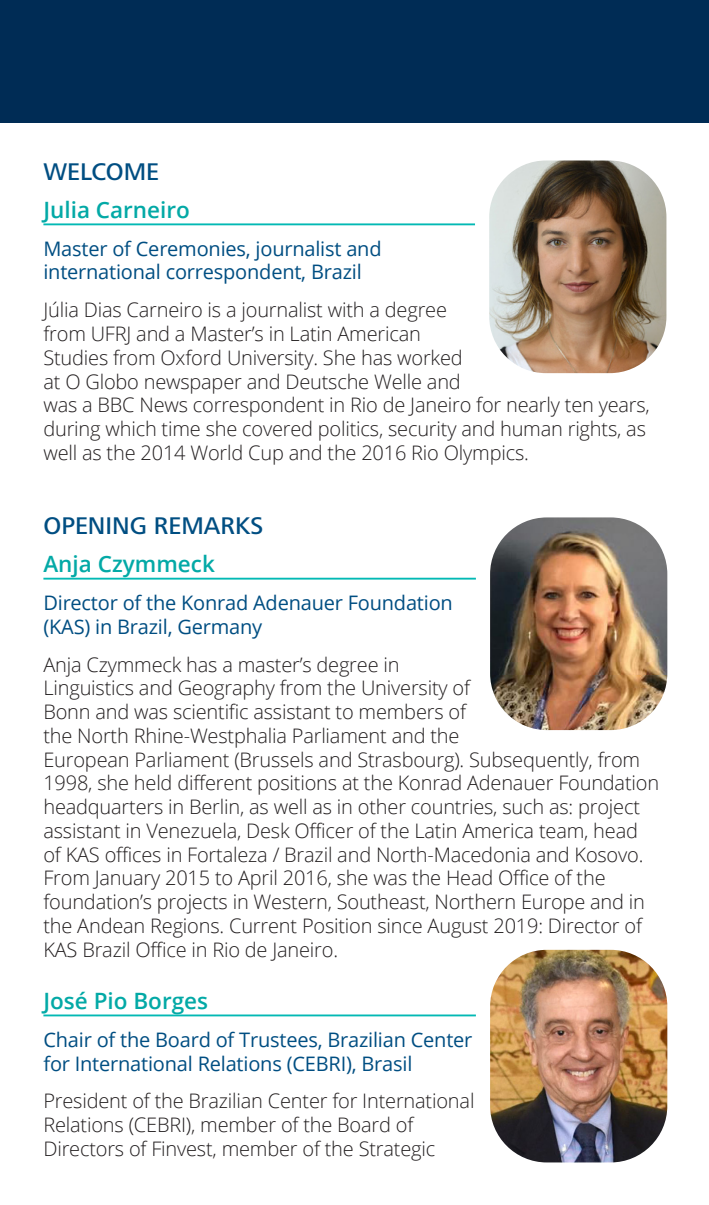
<style>
.page{position:relative;width:709px;height:1205px;background:#fff}
.page>*{position:absolute;margin:0;border:0;box-sizing:border-box;transform-origin:0 0}
.Bio_evento{font:500 25px "Frutiger Next LT";color:#004e82}
.Bio_Palestrante{font:600 22.5px "Open Sans";color:#03a9a6}
.txt_CV{font:300 20px/23.8px "Open Sans";letter-spacing:-.01em;color:#231f20}
.Bio_Palestra_ttitulo{font:20px/23.8px "Open Sans";letter-spacing:-.01em;color:#004e82}
</style>
<div class="page">
<div style="left:0;top:0;width:709px;height:123px;background:#002c55"></div>
<hr style="left:43px;top:223px;width:432px;height:2px;background:#03b9b4">
<hr style="left:43px;top:578px;width:433px;height:1px;background:#03b9b4">
<hr style="left:43px;top:1014px;width:433px;height:2px;background:#03b9b4">
<img style="left:490px;top:517px;width:177px;height:213px">
<img style="left:490px;top:950px;width:177px;height:212px">
<img style="left:489px;top:160px;width:177px;height:213px">
<p class="Bio_evento" style="left:43px;top:158px;width:117px">WELCOME</p>
<p class="Bio_Palestrante" style="left:43px;top:194px;width:148px">Julia Carneiro</p>
<p class="Bio_Palestra_ttitulo" style="left:43px;top:236px;width:340px">Master of Ceremonies, journalist and international correspondent, Brazil</p>
<p class="txt_CV" style="left:43px;top:298px;width:608px">Júlia Dias Carneiro is a journalist with a degree<br>from UFRJ and a Master’s in Latin American<br>Studies from Oxford University. She has worked<br>at O Globo newspaper and Deutsche Welle and<br>was a BBC News correspondent in Rio de Janeiro for nearly ten years, during which time she covered politics, security and human rights, as well as the 2014 World Cup and the 2016 Rio Olympics.</p>
<p class="Bio_evento" style="left:43px;top:512px;width:221px">OPENING REMARKS</p>
<p class="Bio_Palestrante" style="left:43px;top:548px;width:173px">Anja Czymmeck</p>
<p class="Bio_Palestra_ttitulo" style="left:43px;top:590px;width:411px">Director of the Konrad Adenauer Foundation (KAS) in Brazil, Germany</p>
<p class="txt_CV" style="left:43px;top:652px;width:617px">Anja Czymmeck has a master’s degree in<br>Linguistics and Geography from the University of<br>Bonn and was scientific assistant to members of<br>the North Rhine-Westphalia Parliament and the<br>European Parliament (Brussels and Strasbourg). Subsequently, from 1998, she held different positions at the Konrad Adenauer Foundation headquarters in Berlin, as well as in other countries, such as: project assistant in Venezuela, Desk Officer of the Latin America team, head of KAS offices in Fortaleza / Brazil and North-Macedonia and Kosovo.<br>From January 2015 to April 2016, she was the Head Office of the foundation’s projects in Western, Southeast, Northern Europe and in the Andean Regions. Current Position since August 2019: Director of KAS Brazil Office in Rio de Janeiro.</p>
<p class="Bio_Palestrante" style="left:43px;top:985px;width:166px">José Pio Borges</p>
<p class="Bio_Palestra_ttitulo" style="left:43px;top:1027px;width:430px">Chair of the Board of Trustees, Brazilian Center for International Relations (CEBRI), Brasil</p>
<p class="txt_CV" style="left:43px;top:1089px;width:432px">President of the Brazilian Center for International<br>Relations (CEBRI), member of the Board of<br>Directors of Finvest, member of the Strategic</p>
</div>
